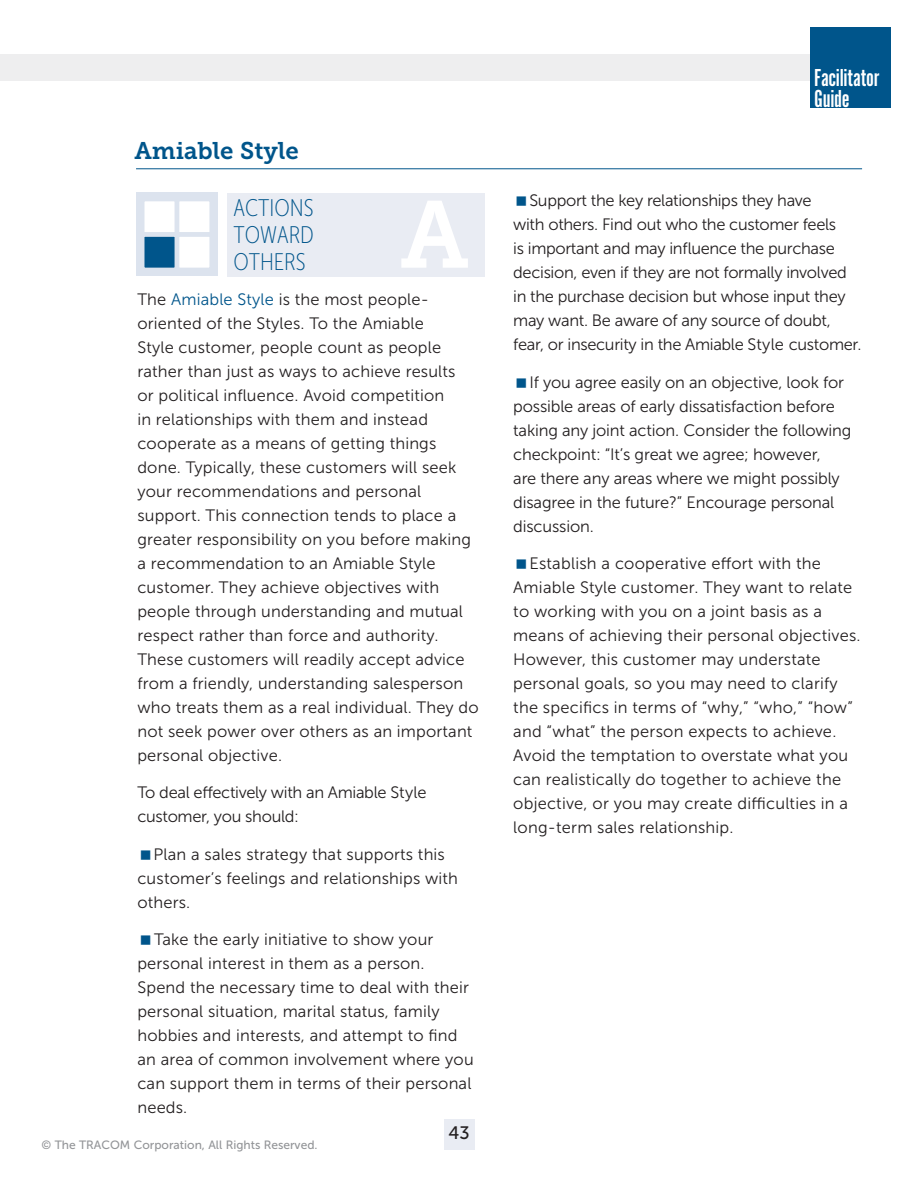
<style>
.page{position:relative;width:918px;height:1188px;background:#fff}
.page>*{position:absolute;margin:0;border:0;box-sizing:border-box;transform-origin:0 0}
.t1{font:25.5px/21px "Alternate Got No 1 D";letter-spacing:-.01em;color:#fff}
.t2{font:24px/27px "Museo Sans Cond 100";color:#00558b;text-align:justify}
.t3{font:24px "Museo Slab 700";color:#00558b}
.t4{font:18px "Museo Sans 500";color:#231f20}
.t5{font:16.5px/24px "Museo Sans 300";letter-spacing:.01em;color:#231f20}
.t6{font:16.5px/24px "Museo Sans 300";letter-spacing:-.02em;color:#231f20}
.t7{font:16.5px/24px "Museo Sans 300";letter-spacing:-.01em;color:#231f20}
.t8{font:12px "Museo Sans 500";color:#939598}
.s1{color:#00558b}
</style>
<div class="page">
<div style="left:810px;top:27px;width:81px;height:81px;background:#00558b"></div>
<div style="left:0;top:54px;width:810px;height:27px;background:#eeeeef"></div>
<div style="left:444px;top:1119px;width:30px;height:31px;background:#e9ecf3"></div>
<hr style="left:136px;top:169px;width:726px;height:1px;background:#00558b">
<div style="left:227px;top:193px;width:258px;height:83px;background:#e9ecf3"></div>
<svg style="left:401px;top:201px;width:67px;height:67px"></svg>
<div style="left:136px;top:193px;width:82px;height:83px;background:#dce3ee"></div>
<div style="left:140px;top:197px;width:39px;height:40px;background:#fff;border:4px solid #dce3ee"></div>
<div style="left:140px;top:232px;width:39px;height:40px;background:#00558b;border:4px solid #dce3ee"></div>
<div style="left:175px;top:197px;width:39px;height:40px;background:#fff;border:4px solid #dce3ee"></div>
<div style="left:175px;top:232px;width:39px;height:40px;background:#fff;border:4px solid #dce3ee"></div>
<h2 class="t3" style="left:135px;top:137px;width:166px">Amiable Style</h2>
<h2 class="t2" style="left:233px;top:194px;width:82px">ACTIONS TOWARD OTHERS</h2>
<p class="t5" style="left:137px;top:287px;width:343px">The <span class="s1">Amiable Style</span> is the most people&shy;oriented of the Styles. To the Amiable<br>Style customer, people count as people rather than just as ways to achieve results<br>or political influence. Avoid competition<br>in relationships with them and instead cooperate as a means of getting things done. Typically, these customers will seek your recommendations and personal support. This connection tends to place a greater responsibility on you before making a recommendation to an Amiable Style customer. They achieve objectives with people through understanding and mutual respect rather than force and authority.<br>These customers will readily accept advice from a friendly, understanding salesperson who treats them as a real individual. They do not seek power over others as an important personal objective.</p>
<p class="t6" style="left:137px;top:781px;width:291px">To deal effectively with an Amiable Style customer, you should:</p>
<p class="t5" style="left:137px;top:842px;width:322px;text-indent:16px">Plan a sales strategy that supports this customer’s feelings and relationships with others.</p>
<p class="t5" style="left:137px;top:928px;width:338px;text-indent:17px">Take the early initiative to show your personal interest in them as a person.<br>Spend the necessary time to deal with their personal situation, marital status, family hobbies and interests, and attempt to find an area of common involvement where you can support them in terms of their personal needs.</p>
<p class="t8" style="left:41px;top:1138px;width:278px">© The TRACOM Corporation, All Rights Reserved.</p>
<p class="t4" style="left:448px;top:1123px;width:23px">43</p>
<h1 class="t1" style="left:814px;top:67px;width:66px">Facilitator<br>Guide</h1>
<p class="t6" style="left:513px;top:189px;width:350px;text-indent:16px">Support the key relationships they have<br>with others. Find out who the customer feels<br>is important and may influence the purchase decision, even if they are not formally involved in the purchase decision but whose input they may want. Be aware of any source of doubt, fear, or insecurity in the Amiable Style customer.</p>
<p class="t7" style="left:513px;top:370px;width:340px;text-indent:16px">If you agree easily on an objective, look for possible areas of early dissatisfaction before taking any joint action. Consider the following checkpoint: “It’s great we agree; however,<br>are there any areas where we might possibly disagree in the future?” Encourage personal discussion.</p>
<p class="t5" style="left:513px;top:552px;width:349px;text-indent:16px">Establish a cooperative effort with the Amiable Style customer. They want to relate to working with you on a joint basis as a means of achieving their personal objectives.<br>However, this customer may understate personal goals, so you may need to clarify the specifics in terms of “why,” “who,” “how” and “what” the person expects to achieve.<br>Avoid the temptation to overstate what you can realistically do together to achieve the objective, or you may create difficulties in a long-term sales relationship.</p>
</div>
